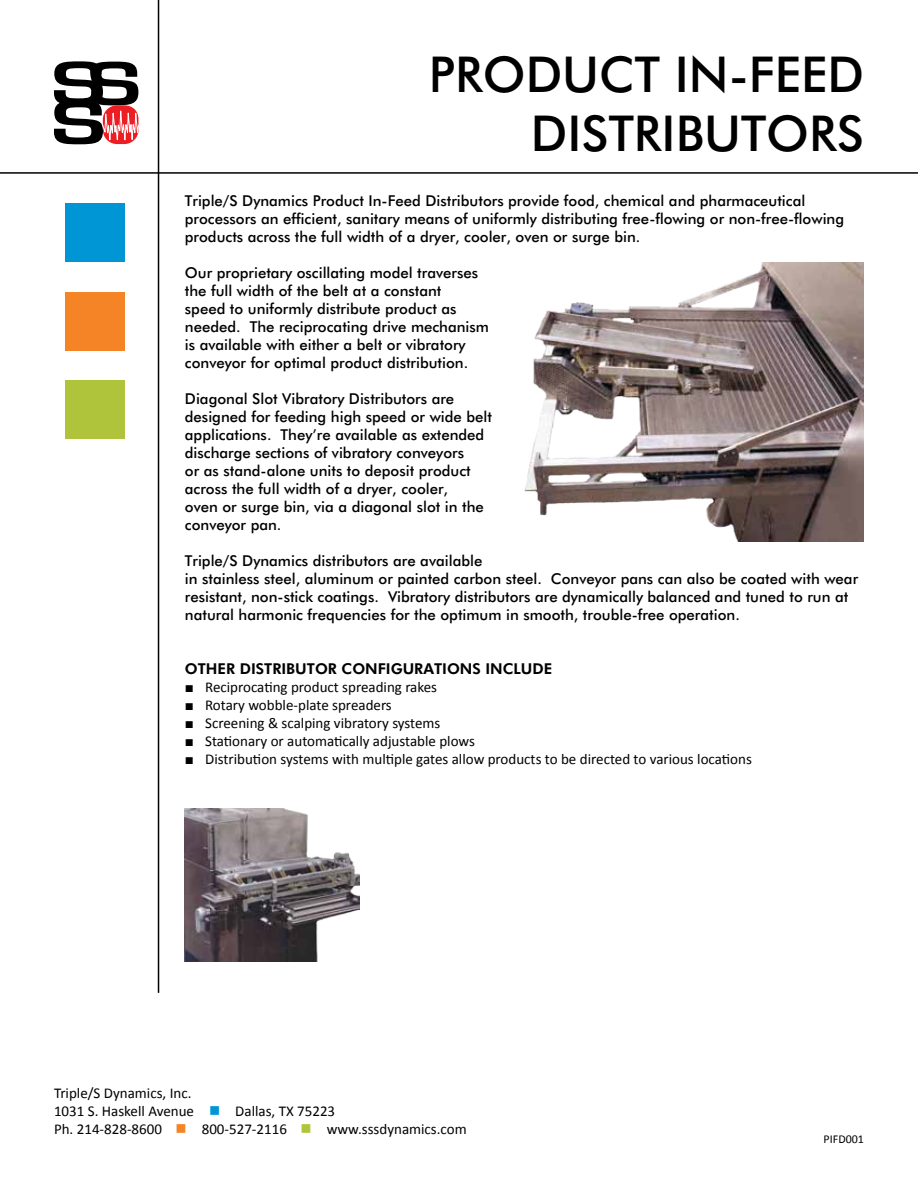
<style>
.page{position:relative;width:918px;height:1188px;background:#fff}
.page>*{position:absolute;margin:0;border:0;box-sizing:border-box;transform-origin:0 0}
.t1{font:49.5px/59.4px "Futura Medium BT";color:#000}
.t2{font:15px/18px "Futura Medium BT";color:#000}
.t3{font:15px/18px "Calibri";color:#000}
.t4{font:15px "Futura Heavy BT";color:#000}
.t5{font:12px "Calibri";color:#000}
.s1{font-family:"Times New Roman"}
.s2{color:#0096d6}
.s3{color:#f58427}
.s4{color:#b0c43b}
</style>
<div class="page">
<svg style="left:54px;top:61px;width:85px;height:83px"></svg>
<hr style="left:0;top:172px;width:918px;height:2px;background:#000">
<hr style="left:158px;top:0;width:1px;height:993px;background:#000">
<div style="left:65px;top:204px;width:60px;height:58px;background:#0096d6"></div>
<div style="left:65px;top:380px;width:60px;height:59px;background:#b0c43b"></div>
<div style="left:65px;top:292px;width:60px;height:58px;background:#f58427"></div>
<img style="left:524px;top:262px;width:340px;height:280px">
<img style="left:185px;top:808px;width:175px;height:153px">
<h1 class="t1" style="left:531px;top:44px;width:327px;text-indent:-102px">Product i n-feed dist</h1>
<h1 class="t1" style="left:634px;top:104px;width:226px">ri buto rs</h1>
<p class="t2" style="left:185px;top:191px;width:661px">Triple/S Dynamics Product In-Feed Distributors provide food, chemical and pharmaceutical processors an efficient, sanitary means of uniformly distributing free-flowing or non-free-flowing products across the full width of a dryer, cooler, oven or surge bin.</p>
<p class="t2" style="left:185px;top:263px;width:306px">Our proprietary oscillating model traverses the full width of the belt at a constant<br>speed to uniformly distribute product as needed. The reciprocating drive mechanism is available with either a belt or vibratory conveyor for optimal product distribution.</p>
<p class="t2" style="left:185px;top:389px;width:309px">Diagonal Slot Vibratory Distributors are designed for feeding high speed or wide belt applications. They’re available as extended discharge sections of vibratory conveyors<br>or as stand-alone units to deposit product across the full width of a dryer, cooler,<br>oven or surge bin, via a diagonal slot in the conveyor pan.</p>
<p class="t2" style="left:185px;top:551px;width:675px">Triple/S Dynamics distributors are available<br>in stainless steel, aluminum or painted carbon steel. Conveyor pans can also be coated with wear resistant, non-stick coatings. Vibratory distributors are dynamically balanced and tuned to run at natural harmonic frequencies for the optimum in smooth, trouble-free operation.</p>
<p class="t4" style="left:185px;top:659px;width:369px">OTHER DISTRIBUTOR CONFIGURATIONS INCLUDE</p>
<p class="t3" style="left:185px;top:677px;width:254px"><span class="s1">■</span> Reciprocating product spreading rakes</p>
<p class="t3" style="left:185px;top:695px;width:208px"><span class="s1">■</span> Rotary wobble-plate spreaders</p>
<p class="t3" style="left:185px;top:713px;width:257px"><span class="s1">■</span> Screening &amp; scalping vibratory systems</p>
<p class="t3" style="left:185px;top:731px;width:292px"><span class="s1">■</span> Stationary or automatically adjustable plows</p>
<p class="t3" style="left:185px;top:749px;width:568px"><span class="s1">■</span> Distribution systems with multiple gates allow products to be directed to various locations</p>
<p class="t3" style="left:54px;top:1083px;width:414px">Triple/S Dynamics, Inc.<br>1031 S. Haskell Avenue <span class="s2">■</span> Dallas, TX 75223<br>Ph. 214-828-8600 <span class="s3">■</span> 800-527-2116 <span class="s4">■</span> www.sssdynamics.com</p>
<p class="t5" style="left:824px;top:1132px;width:42px">PIFD001</p>
</div>
